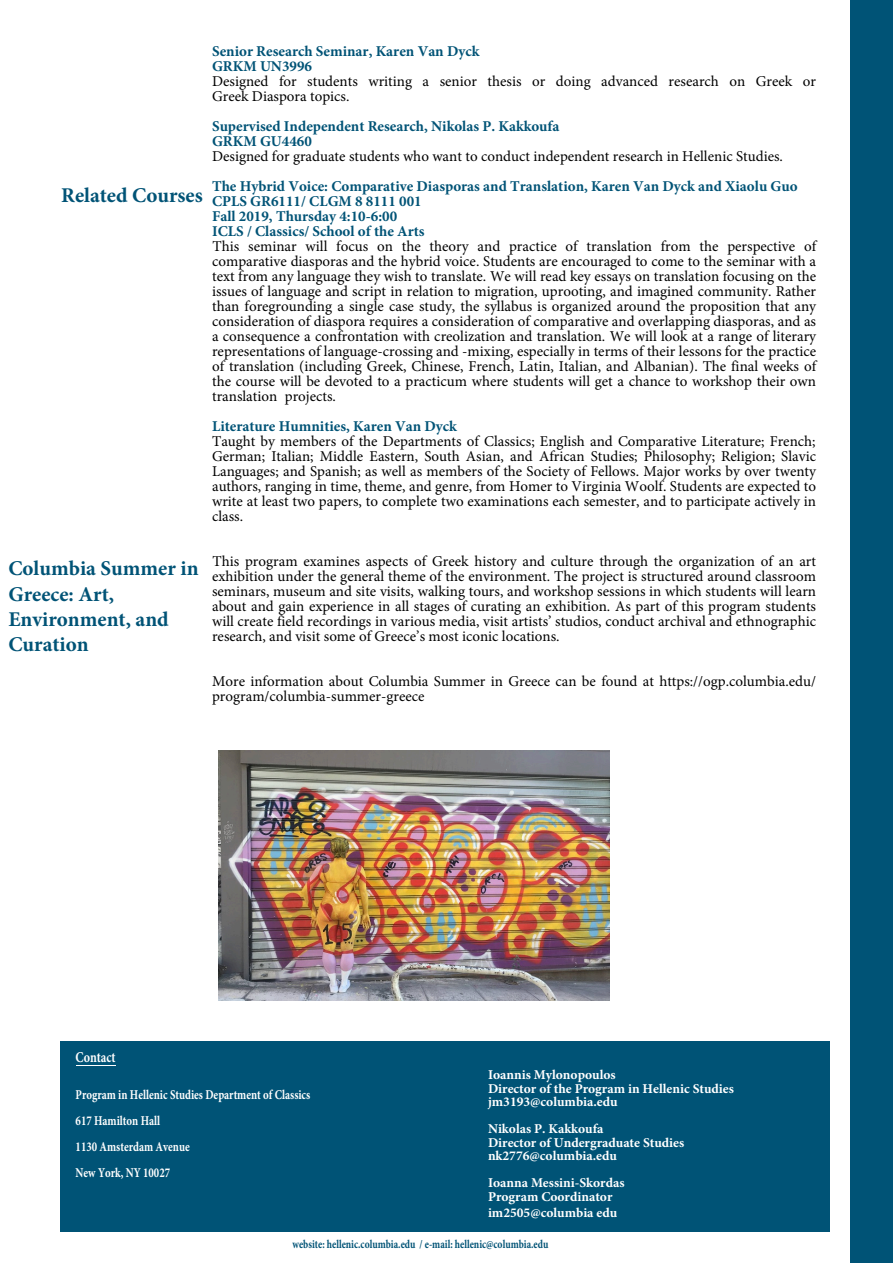
<style>
.page{position:relative;width:893px;height:1263px;background:#fff}
.page>*{position:absolute;margin:0;border:0;box-sizing:border-box;transform-origin:0 0}
.t1{font:700 21px/25.2px "Minion Pro";color:#005376}
.t2{font:15px/15px "Minion Pro";color:#000;text-align:justify}
.t3{font:700 15px/15px "Minion Pro";color:#005376}
.t4{font:700 15px "Minion Pro";color:#fff;scale:.8 1}
.t5{font:700 13.5px/13.5px "Minion Pro";color:#fff}
.t6{font:700 13.5px/26px "Minion Pro";color:#fff;scale:.8 1}
.t7{font:700 12px "Minion Pro";color:#005376;scale:.8 1}
.s1{color:#fff}
</style>
<div class="page">
<div style="left:850px;top:0;width:43px;height:1263px;background:#005376"></div>
<div style="left:60px;top:1042px;width:770px;height:190px;background:#005376"></div>
<hr style="left:76px;top:1065px;width:40px;height:1px;background:#fff">
<img style="left:219px;top:750px;width:390px;height:251px">
<h1 class="t1" style="left:61px;top:182px;width:143px">Related Courses</h1>
<h1 class="t1" style="left:8px;top:556px;width:192px">Columbia Summer in<br>Greece: Art,<br>Environment, and<br>Curation</h1>
<p class="t3" style="left:212px;top:44px;width:269px">Senior Research Seminar, Karen Van Dyck<br>GRKM UN3996</p>
<p class="t2" style="left:212px;top:74px;width:605px">Designed for students writing a senior thesis or doing advanced research on Greek or<br>Greek Diaspora topics.</p>
<p class="t3" style="left:212px;top:119px;width:349px">Supervised Independent Research, Nikolas P. Kakkoufa<br>GRKM GU4460</p>
<p class="t2" style="left:212px;top:149px;width:572px">Designed for graduate students who want to conduct independent research in Hellenic Studies.</p>
<p class="t3" style="left:212px;top:178px;width:587px">The Hybrid Voice: Comparative Diasporas and Translation, Karen Van Dyck and Xiaolu Guo CPLS GR6111/ CLGM 8 8111 001<br>Fall 2019, Thursday 4:10-6:00<br>ICLS / Classics/ School of the Arts</p>
<p class="t2" style="left:212px;top:239px;width:605px">This seminar will focus on the theory and practice of translation from the perspective of comparative diasporas and the hybrid voice. Students are encouraged to come to the seminar with a text from any language they wish to translate. We will read key essays on translation focusing on the issues of language and script in relation to migration, uprooting, and imagined community. Rather than foregrounding a single case study, the syllabus is organized around the proposition that any consideration of diaspora requires a consideration of comparative and overlapping diasporas, and as a consequence a confrontation with creolization and translation. We will look at a range of literary representations of language-crossing and -mixing, especially in terms of their lessons for the practice of translation (including Greek, Chinese, French, Latin, Italian, and Albanian). The final weeks of the course will be devoted to a practicum where students will get a chance to workshop their own translation<span class="s1">_</span>projects.</p>
<p class="t3" style="left:212px;top:419px;width:246px">Literature Humnities, Karen Van Dyck</p>
<p class="t2" style="left:212px;top:434px;width:605px">Taught by members of the Departments of Classics; English and Comparative Literature; French; German; Italian; Middle Eastern, South Asian, and African Studies; Philosophy; Religion; Slavic Languages; and Spanish; as well as members of the Society of Fellows. Major works by over twenty authors, ranging in time, theme, and genre, from Homer to Virginia Woolf. Students are expected to write at least two papers, to complete two examinations each semester, and to participate actively in class.</p>
<p class="t2" style="left:212px;top:554px;width:605px">This program examines aspects of Greek history and culture through the organization of an art exhibition under the general theme of the environment. The project is structured around classroom seminars, museum and site visits, walking tours, and workshop sessions in which students will learn about and gain experience in all stages of curating an exhibition. As part of this program students will create field recordings in various media, visit artists’ studios, conduct archival and ethnographic research, and visit some of Greece’s most iconic locations.</p>
<p class="t2" style="left:212px;top:674px;width:605px">More information about Columbia Summer in Greece can be found at https://ogp.columbia.edu/ program/columbia-summer-greece</p>
<p class="t4" style="left:76px;top:1047px;width:51px">Contact</p>
<p class="t5" style="left:488px;top:1068px;width:247px">Ioannis Mylonopoulos<br>Director of the Program in Hellenic Studies jm3193@columbia.edu</p>
<p class="t5" style="left:488px;top:1122px;width:198px">Nikolas P. Kakkoufa<br>Director of Undergraduate Studies nk2776@columbia.edu</p>
<p class="t5" style="left:488px;top:1176px;width:138px">Ioanna Messini-Skordas<br>Program Coordinator</p>
<p class="t5" style="left:488px;top:1206px;width:131px">im2505@columbia edu</p>
<p class="t7" style="left:292px;top:1236px;width:321px">website: hellenic.columbia.edu / e-mail: hellenic@columbia.edu</p>
<p class="t6" style="left:76px;top:1082px;width:295px">Program in Hellenic Studies Department of Classics<br>617 Hamilton Hall<br>1130 Amsterdam Avenue<br>New York, NY 10027</p>
</div>
